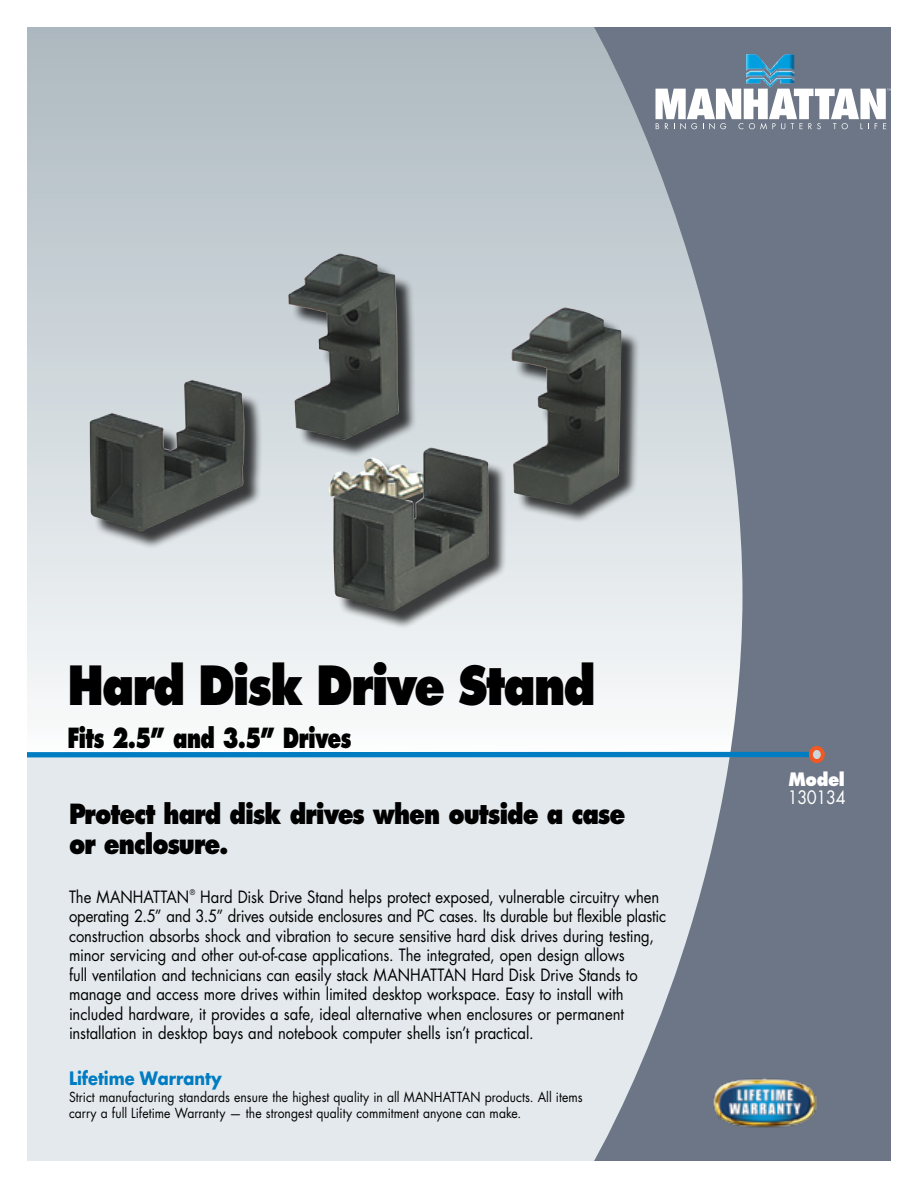
<style>
.page{position:relative;width:918px;height:1188px;background:#fff}
.page>*{position:absolute;margin:0;border:0;box-sizing:border-box;transform-origin:0 0}
.t1{font:800 52.5px "Futura Std";letter-spacing:-.04em;color:#000;scale:.85 1}
.t2{font:800 27px/30px "Futura Std";letter-spacing:-.045em;color:#000;scale:.85 1}
.t3{font:800 27px "Futura Std";letter-spacing:-.045em;color:#000;scale:.74 1}
.t4{font:700 18px "Futura Std";color:#007cc2;scale:.9 1}
.t5{font:18px "Futura Std";letter-spacing:-.025em;color:#fff;scale:.9 1}
.t6{font:800 18px "Futura Std";color:#fff;scale:.9 1}
.t7{font:16.5px/19.5px "Futura Std";letter-spacing:-.005em;color:#000;scale:.9 1}
.t8{font:13.5px/16.5px "Futura Std";letter-spacing:.005em;color:#000;scale:.9 1}
.t9{font:7.5px "Futura Std";color:#000;scale:.9 1}
</style>
<div class="page">
<div style="left:27px;top:27px;width:733px;height:729px;background:linear-gradient(to bottom,#abb8bf,#f9fbfc)"></div>
<div style="left:27px;top:758px;width:729px;height:403px;background:#e3e9ec"></div>
<svg style="left:594px;top:27px;width:297px;height:1134px;fill:#6d7686"></svg>
<div style="left:27px;top:752px;width:785px;height:5px;background:#007cc2"></div>
<div style="left:811px;top:748px;width:12px;height:13px;background:#ccd6db;border-radius:50%"></div>
<div style="left:809px;top:746px;width:16px;height:17px;border:4px solid #f15822;border-radius:50%"></div>
<img style="left:713px;top:1078px;width:104px;height:50px">
<svg style="left:656px;top:89px;width:235px;height:40px"></svg>
<img style="left:746px;top:54px;width:16px;height:17px">
<img style="left:778px;top:54px;width:15px;height:16px">
<img style="left:762px;top:61px;width:3px;height:22px">
<img style="left:775px;top:61px;width:3px;height:22px">
<img style="left:765px;top:64px;width:4px;height:19px">
<img style="left:772px;top:64px;width:3px;height:22px">
<img style="left:769px;top:68px;width:3px;height:16px">
<img style="left:746px;top:74px;width:16px;height:10px">
<img style="left:778px;top:74px;width:16px;height:10px">
<div style="left:92px;top:256px;width:670px;height:458px;background:#000;opacity:.75"></div>
<img style="left:89px;top:254px;width:533px;height:358px">
<h1 class="t1" style="left:68px;top:652px;width:623px">Hard Disk Drive Stand</h1>
<h2 class="t3" style="left:68px;top:721px;width:385px">Fits 2.5” and 3.5” Drives</h2>
<h2 class="t2" style="left:69px;top:799px;width:656px">Protect hard disk drives when outside a case or enclosure.</h2>
<p class="t7" style="left:69px;top:887px;width:135px">The MANHATTAN</p>
<p class="t9" style="left:190px;top:888px;width:7px">®</p>
<p class="t7" style="left:69px;top:887px;width:665px;text-indent:131px">Hard Disk Drive Stand helps protect exposed, vulnerable circuitry when operating 2.5” and 3.5” drives outside enclosures and PC cases. Its durable but flexible plastic construction absorbs shock and vibration to secure sensitive hard disk drives during testing, minor servicing and other out-of-case applications. The integrated, open design allows<br>full ventilation and technicians can easily stack MANHATTAN Hard Disk Drive Stands to manage and access more drives within limited desktop workspace. Easy to install with included hardware, it provides a safe, ideal alternative when enclosures or permanent installation in desktop bays and notebook computer shells isn’t practical.</p>
<p class="t4" style="left:69px;top:1066px;width:171px">Lifetime Warranty</p>
<p class="t8" style="left:69px;top:1088px;width:572px">Strict manufacturing standards ensure the highest quality in all MANHATTAN products. All items carry a full Lifetime Warranty — the strongest quality commitment anyone can make.</p>
<p class="t6" style="left:788px;top:768px;width:64px">Model</p>
<p class="t5" style="left:788px;top:786px;width:66px">130134</p>
</div>
